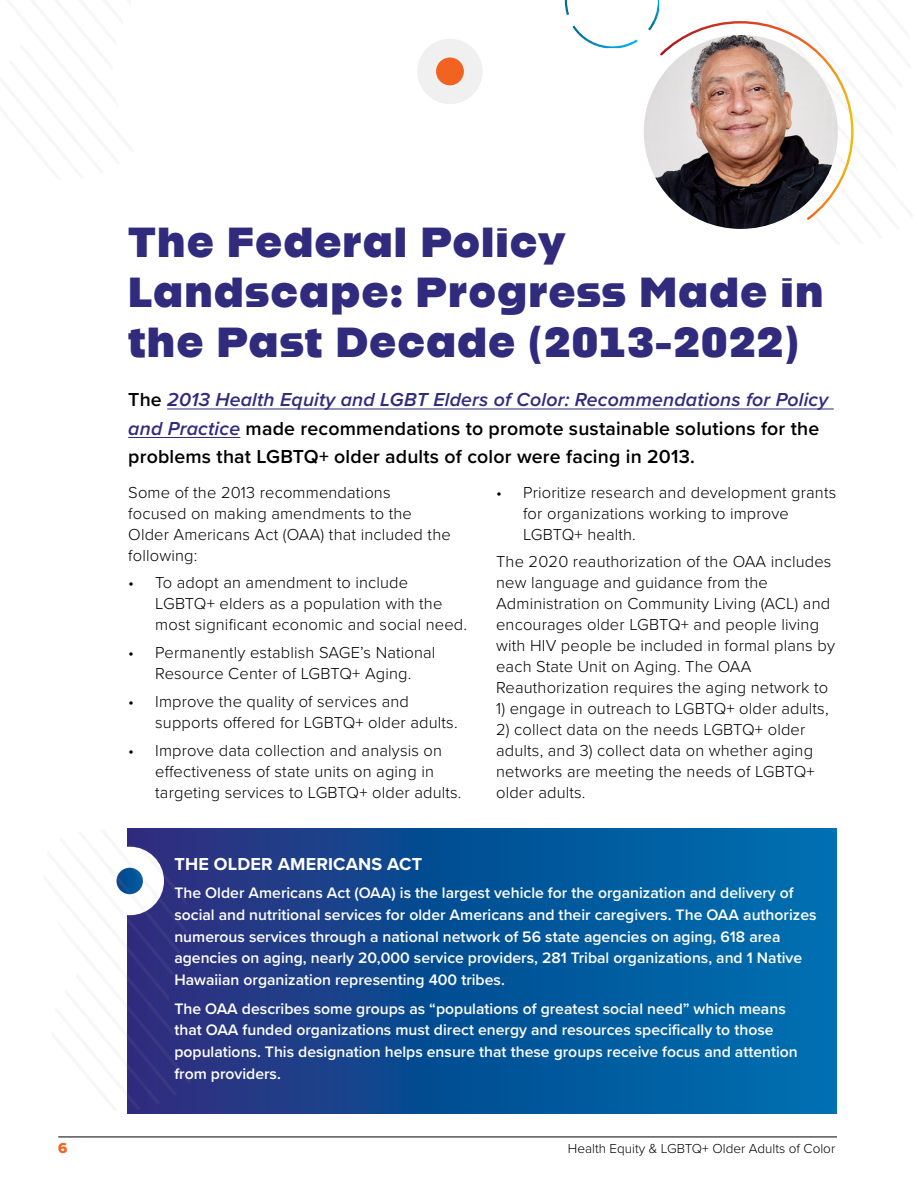
<style>
.page{position:relative;width:918px;height:1188px;background:#fff}
.page>*{position:absolute;margin:0;border:0;box-sizing:border-box;transform-origin:0 0}
.Heading_1_-_TOC{font:42px/50.4px "Alfarn 2";letter-spacing:.03em;color:#302b7d}
.Text_-_Intro{font:600 19.5px/28.5px "Proxima Nova";letter-spacing:.01em;color:#000}
.Box_Header{font:700 18px "Proxima Nova";letter-spacing:.01em;color:#fff}
.Text{font:300 16.5px/21px "Proxima Nova";letter-spacing:.01em;color:#000}
.Box_Text{font:600 15.75px/21.8px "Proxima Nova";color:#fff}
.t1{font:15px "Proxima Nova Extrabld";color:#f26322}
.t2{font:300 13.5px "Proxima Nova";color:#000}
.s1{font-family:"Akagi Pro";font-weight:900}
.s2{font-style:italic;color:#302b7d}
</style>
<div class="page">
<hr style="left:167px;top:409px;width:667px;height:1px;background:#302b7d">
<hr style="left:128px;top:437px;width:112px;height:1px;background:#302b7d">
<svg style="left:127px;top:828px;width:710px;height:286px;background:#095399"></svg>
<svg style="left:565px;top:0;width:4px;height:15px"></svg>
<svg style="left:572px;top:26px;width:66px;height:22px"></svg>
<svg style="left:648px;top:0;width:206px;height:229px"></svg>
<svg style="left:427px;top:48px;width:46px;height:47px"></svg>
<div style="left:417px;top:39px;width:66px;height:65px;border:19px solid #f1f0f0;border-radius:50%"></div>
<svg style="left:116px;top:829px;width:92px;height:282px;fill:#2e3181"></svg>
<hr style="left:58px;top:1137px;width:779px;height:1px;background:#000">
<h1 class="Heading_1_-_TOC" style="left:128px;top:216px;width:697px">The Federal Policy<br>Landscape<span class="s1">:</span> Progress Made in the Past Decade <span class="s1">(</span>2013<span class="s1">-</span>2022<span class="s1">)</span></h1>
<p class="Text_-_Intro" style="left:128px;top:385px;width:702px">The <span class="s2">2013 Health Equity and LGBT Elders of Color: Recommendations for Policy and Practice</span> made recommendations to promote sustainable solutions for the problems that LGBTQ+ older adults of color were facing in 2013.</p>
<p class="Text" style="left:128px;top:481px;width:324px">Some of the 2013 recommendations focused on making amendments to the<br>Older Americans Act (OAA) that included the following:</p>
<p class="Text" style="left:155px;top:571px;width:313px;text-indent:-27px">• To adopt an amendment to include<br>LGBTQ+ elders as a population with the most significant economic and social need.</p>
<p class="Text" style="left:128px;top:641px;width:309px;text-align:center">• Permanently establish SAGE’s National<br>Resource Center of LGBTQ+ Aging.</p>
<p class="Text" style="left:155px;top:690px;width:304px;text-indent:-27px">• Improve the quality of services and supports offered for LGBTQ+ older adults.</p>
<p class="Text" style="left:155px;top:739px;width:308px;text-indent:-27px">• Improve data collection and analysis on effectiveness of state units on aging in targeting services to LGBTQ+ older adults.</p>
<p class="Text" style="left:523px;top:481px;width:315px;text-indent:-27px">• Prioritize research and development grants for organizations working to improve<br>LGBTQ+ health.</p>
<p class="Text" style="left:496px;top:550px;width:340px">The 2020 reauthorization of the OAA includes new language and guidance from the Administration on Community Living (ACL) and encourages older LGBTQ+ and people living with HIV people be included in formal plans by each State Unit on Aging. The OAA Reauthorization requires the aging network to</p>
<p class="Text" style="left:496px;top:697px;width:334px">1) engage in outreach to LGBTQ+ older adults,</p>
<p class="Text" style="left:496px;top:718px;width:320px">2) collect data on the needs LGBTQ+ older adults, and 3) collect data on whether aging networks are meeting the needs of LGBTQ+ older adults.</p>
<h2 class="Box_Header" style="left:174px;top:850px;width:249px">THE OLDER AMERICANS ACT</h2>
<p class="Box_Text" style="left:174px;top:882px;width:644px">The Older Americans Act (OAA) is the largest vehicle for the organization and delivery of social and nutritional services for older Americans and their caregivers. The OAA authorizes numerous services through a national network of 56 state agencies on aging, 618 area agencies on aging, nearly 20,000 service providers, 281 Tribal organizations, and 1 Native Hawaiian organization representing 400 tribes.</p>
<p class="Box_Text" style="left:174px;top:997px;width:625px">The OAA describes some groups as “populations of greatest social need” which means that OAA funded organizations must direct energy and resources specifically to those populations. This designation helps ensure that these groups receive focus and attention from providers.</p>
<p class="t1" style="left:58px;top:1137px;width:11px">6</p>
<p class="t2" style="left:568px;top:1139px;width:269px">Health Equity &amp; LGBTQ+ Older Adults of Color</p>
</div>
